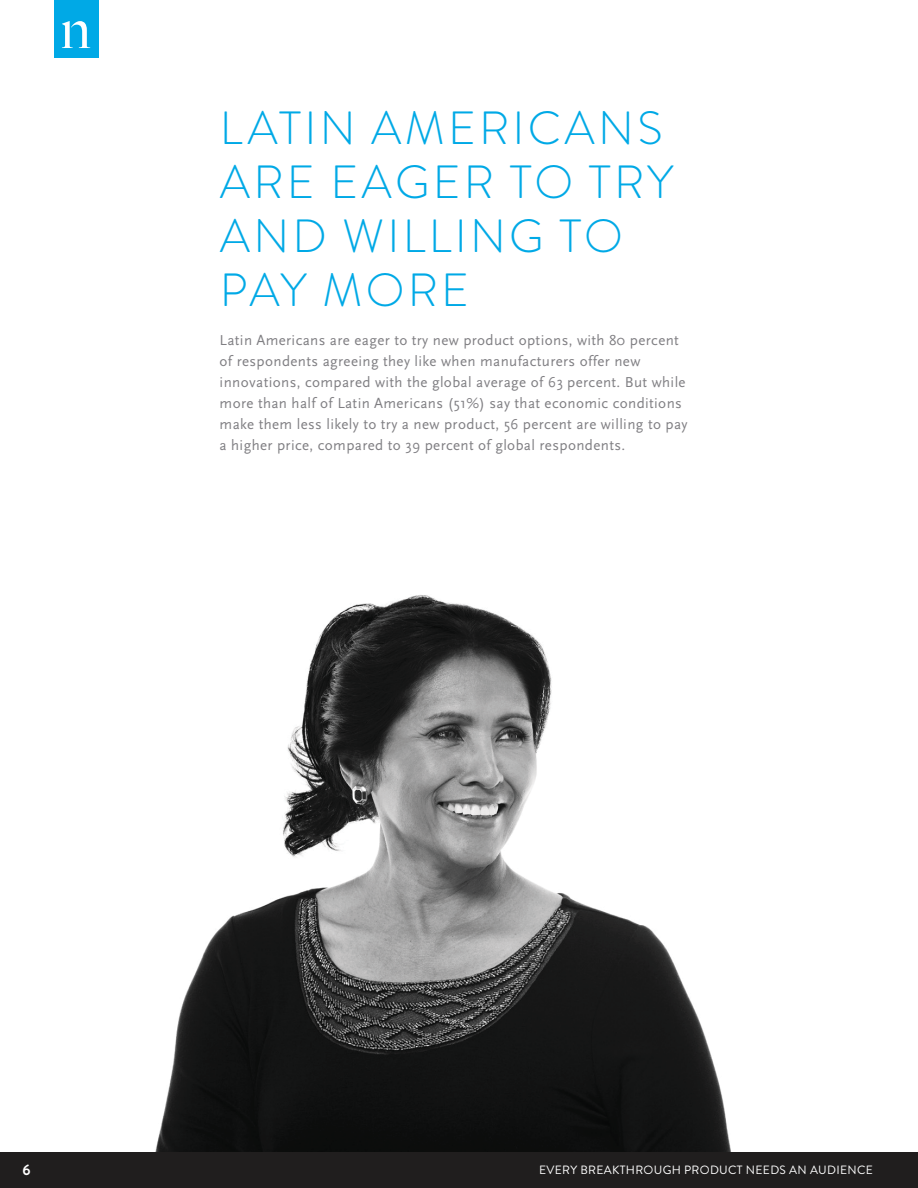
<style>
.page{position:relative;width:918px;height:1188px;background:#fff}
.page>*{position:absolute;margin:0;border:0;box-sizing:border-box;transform-origin:0 0}
.t1{font:300 46.5px/54px "Brandon Grotesque";letter-spacing:.07em;color:#00a9e6}
.t2{font:15px/21px "Scala Sans OT";letter-spacing:.025em;color:#807f83}
.t3{font:700 15px "Brandon Grotesque";color:#fff}
.t4{font:12px "Brandon Grotesque";letter-spacing:.025em;color:#fff}
</style>
<div class="page">
<div style="left:0;top:1152px;width:918px;height:36px;background:#201e1e"></div>
<div style="left:54px;top:0;width:44px;height:57px;background:#00a9e6"></div>
<svg style="left:62px;top:21px;width:28px;height:27px"></svg>
<img style="left:155px;top:595px;width:576px;height:557px">
<h1 class="t1" style="left:220px;top:101px;width:455px">LATIN AMERICANS<br>ARE EAGER TO TRY<br>AND WILLING TO<br>PAY MORE</h1>
<p class="t2" style="left:220px;top:330px;width:470px">Latin Americans are eager to try new product options, with 80 percent of respondents agreeing they like when manufacturers offer new innovations, compared with the global average of 63 percent. But while more than half of Latin Americans (51%) say that economic conditions make them less likely to try a new product, 56 percent are willing to pay a higher price, compared to 39 percent of global respondents.</p>
<p class="t3" style="left:22px;top:1161px;width:10px">6</p>
<p class="t4" style="left:539px;top:1163px;width:335px">EVERY BREAKTHROUGH PRODUCT NEEDS AN AUDIENCE</p>
</div>
